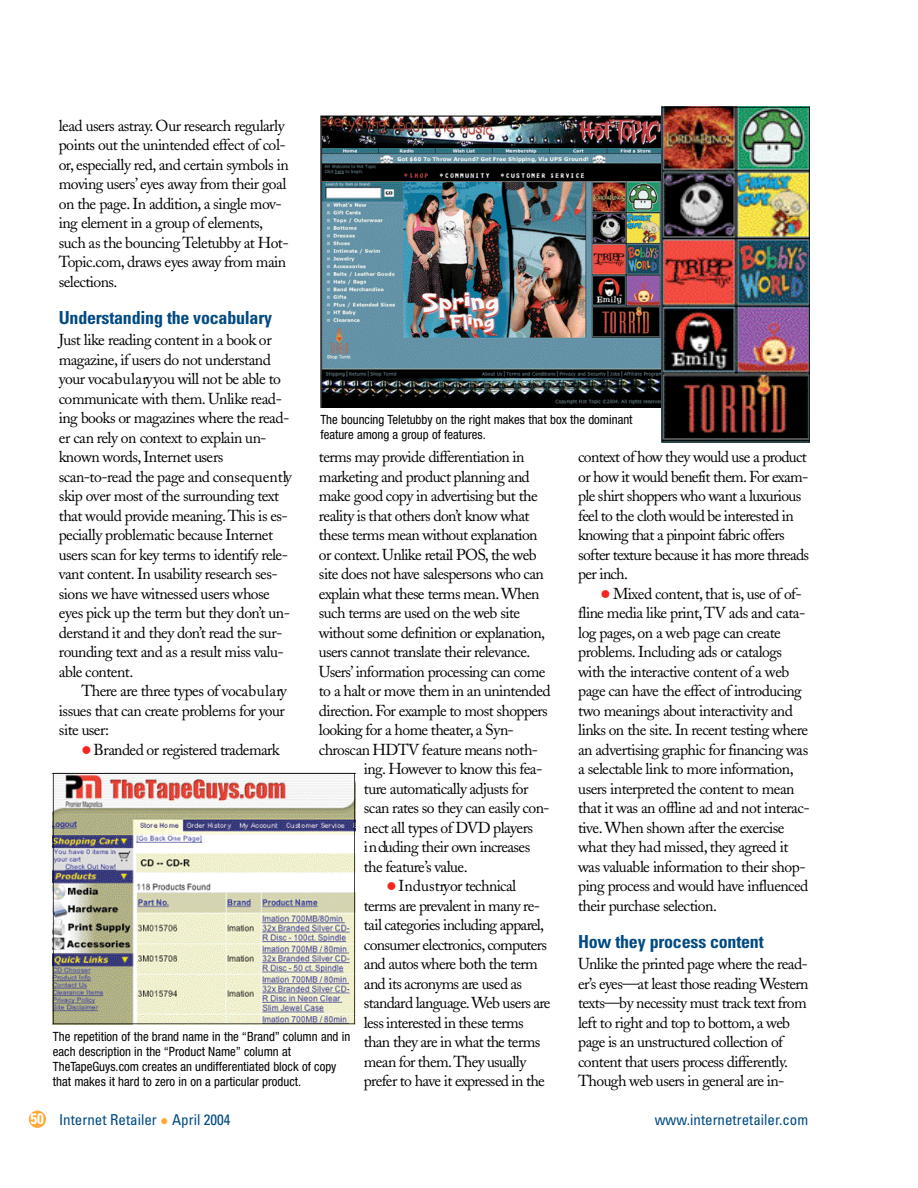
<style>
.page{position:relative;width:918px;height:1188px;background:#fff}
.page>*{position:absolute;margin:0;border:0;box-sizing:border-box;transform-origin:0 0}
.t1{font:700 condensed 18px "Univers";letter-spacing:-.02em;color:#014a83}
.t2{font:15.75px/19.5px "Adobe Caslon";letter-spacing:-.04em;color:#000}
.t3{font:condensed 15px "Univers";color:#014a83}
.t4{font:condensed 12.75px/15.3px "Helvetica Neue";color:#000}
.s1{color:#f6261f}
.s2{font-weight:700;color:#fff}
.s3{color:#ffaa39}
</style>
<div class="page">
<svg style="left:29px;top:1111px;width:17px;height:17px"></svg>
<img style="left:320px;top:116px;width:342px;height:292px">
<img style="left:662px;top:107px;width:148px;height:335px">
<img style="left:53px;top:773px;width:302px;height:251px">
<p class="t2" style="left:59px;top:117px;width:232px">lead users astray. Our re se a rch re g u la rly points out the unintended effect of col&shy;o r, e sp e cia lly re d , and certain symbols in m oving users’ eyes away from their go a l on the page. In addition , a single mov&shy;ing element in a group of elements,<br>su ch as the bouncing Teletubby at Hot-To p ic.com , d raws eyes away from main se le ction s.</p>
<p class="t1" style="left:59px;top:311px;width:215px">Understanding the vocabulary</p>
<p class="t2" style="left:59px;top:332px;width:235px">Just like reading content in a book or<br>m a g a z in e, if users do not understand your voca b u la ryyou will not be able to com mu n icate with them. Unlike re a d&shy;ing books or magazines where the re a d&shy;er can re ly on context to explain un-<br>k n own word s, In te rnet users<br>sca n -to -read the page and con se q u e n tly skip over most of the surrounding text that would provide meaning.This is es&shy;p e cia lly problematic because Intern e t users scan for key terms to identify re le&shy;vant con te n t. In usability re se a rch ses&shy;sions we have witnessed users whose eyes pick up the term but they don’t un&shy;derstand it and they don’t read the sur&shy;rounding text and as a result miss valu&shy;able con te n t.</p>
<p class="t2" style="left:59px;top:683px;width:230px;text-align:justify;text-indent:23px">T h e re are three types of voca b u la ry issues that can create problems for yo u r site user:</p>
<p class="t2" style="left:81px;top:742px;width:200px"><span class="s1">●</span> B randed or re g iste red tra d e m a rk</p>
<p class="t4" style="left:320px;top:413px;width:314px">The bouncing Teletubby on the right makes that box the dominant feature among a group of features.</p>
<p class="t2" style="left:319px;top:449px;width:207px">te rms may provide diffe re n tia tion in</p>
<p class="t2" style="left:319px;top:468px;width:212px">m a rketing and product planning and</p>
<p class="t2" style="left:319px;top:488px;width:220px">make good copy in adve rtising but the</p>
<p class="t2" style="left:319px;top:508px;width:212px">re a lity is that others don’t know what</p>
<p class="t2" style="left:319px;top:527px;width:220px">these terms mean without explanation</p>
<p class="t2" style="left:319px;top:547px;width:219px">or con te x t. Unlike retail POS, the web</p>
<p class="t2" style="left:319px;top:566px;width:227px">site does not have salespersons who ca n</p>
<p class="t2" style="left:319px;top:585px;width:222px">explain what these terms mean.Wh e n</p>
<p class="t2" style="left:319px;top:605px;width:203px">su ch terms are used on the web site</p>
<p class="t2" style="left:319px;top:625px;width:228px">without some definition or explanation ,</p>
<p class="t2" style="left:319px;top:644px;width:213px">users cannot translate their re lev a n ce .</p>
<p class="t2" style="left:319px;top:664px;width:228px">Use rs’ in fo rm a tion processing can com e</p>
<p class="t2" style="left:319px;top:683px;width:233px">to a halt or move them in an unintended</p>
<p class="t2" style="left:319px;top:702px;width:230px">d ire ction . For example to most shoppers</p>
<p class="t2" style="left:319px;top:722px;width:197px">lo oking for a home theater, a Syn-</p>
<p class="t2" style="left:319px;top:742px;width:221px">ch ro scan HDTV fe a tu re means noth-</p>
<p class="t2" style="left:364px;top:761px;width:180px">in g. H ow ever to know this fe a-</p>
<p class="t2" style="left:364px;top:781px;width:166px">tu re autom a tica lly adjusts for</p>
<p class="t2" style="left:364px;top:800px;width:187px">scan rates so they can easily con-</p>
<p class="t2" style="left:364px;top:819px;width:171px">nect all types of DVD playe rs</p>
<p class="t2" style="left:364px;top:839px;width:168px">in cluding their own incre a se s</p>
<p class="t2" style="left:364px;top:859px;width:105px">the fe a tu re’s value.</p>
<p class="t2" style="left:364px;top:878px;width:188px;text-indent:23px"><span class="s1">●</span> I n d u stryor tech n ical terms are prevalent in many re&shy;tail catego ries including apparel, consumer electron ics, com p u ters and autos where both the term and its acronyms are used as<br>stan d ard language.Web users are less interested in these term s than they are in what the term s mean for them.T h ey usually<br>p refer to have it expressed in the</p>
<p class="t2" style="left:578px;top:449px;width:233px">context of how they would use a pro d u ct or how it would benefit them. For exam&shy;ple shirt shoppers who want a luxurio u s feel to the cloth would be interested in<br>k n owing that a pinpoint fabric offers<br>so fter texture because it has more thread s per inch .</p>
<p class="t2" style="left:578px;top:585px;width:233px;text-indent:22px"><span class="s1">●</span> M ixed con te n t, that is, use of of&shy;fline media like prin t,TV ads and ca ta&shy;log pages, on a web page can cre a te<br>p ro b le m s. In cluding ads or ca ta lo g s with the intera ctive content of a web page can have the effect of intro d u cin g two meanings about intera ctiv ity and links on the site. In recent testing where an adve rtising gra phic for financing was a selectable link to more inform a tion , users interp reted the content to mean that it was an offline ad and not intera c&shy;tive . When shown after the exe rcise what they had missed, th ey agreed it was valuable inform a tion to their shop&shy;ping process and would have influenced their purchase selection .</p>
<p class="t1" style="left:578px;top:935px;width:187px">How they process content</p>
<p class="t2" style="left:578px;top:956px;width:232px">Unlike the printed page where the re a d&shy;e r’s eyes—at least those reading We ste rn texts—by necessity must tra ck text from le ft to right and top to bottom , a web page is an unstru ctu red colle ction of content that users process diffe re n tly.<br>Though web users in general are in-</p>
<p class="t4" style="left:53px;top:1030px;width:299px">The repetition of the brand name in the “Brand” column and in each description in the “Product Name” column at TheTapeGuys.com creates an undifferentiated block of copy that makes it hard to zero in on a particular product.</p>
<p class="t3" style="left:31px;top:1115px;width:202px"><span class="s2">5 0</span> Internet Retailer <span class="s3">●</span> April 2004</p>
<p class="t3" style="left:655px;top:1115px;width:155px">www.internetretailer.com</p>
</div>
